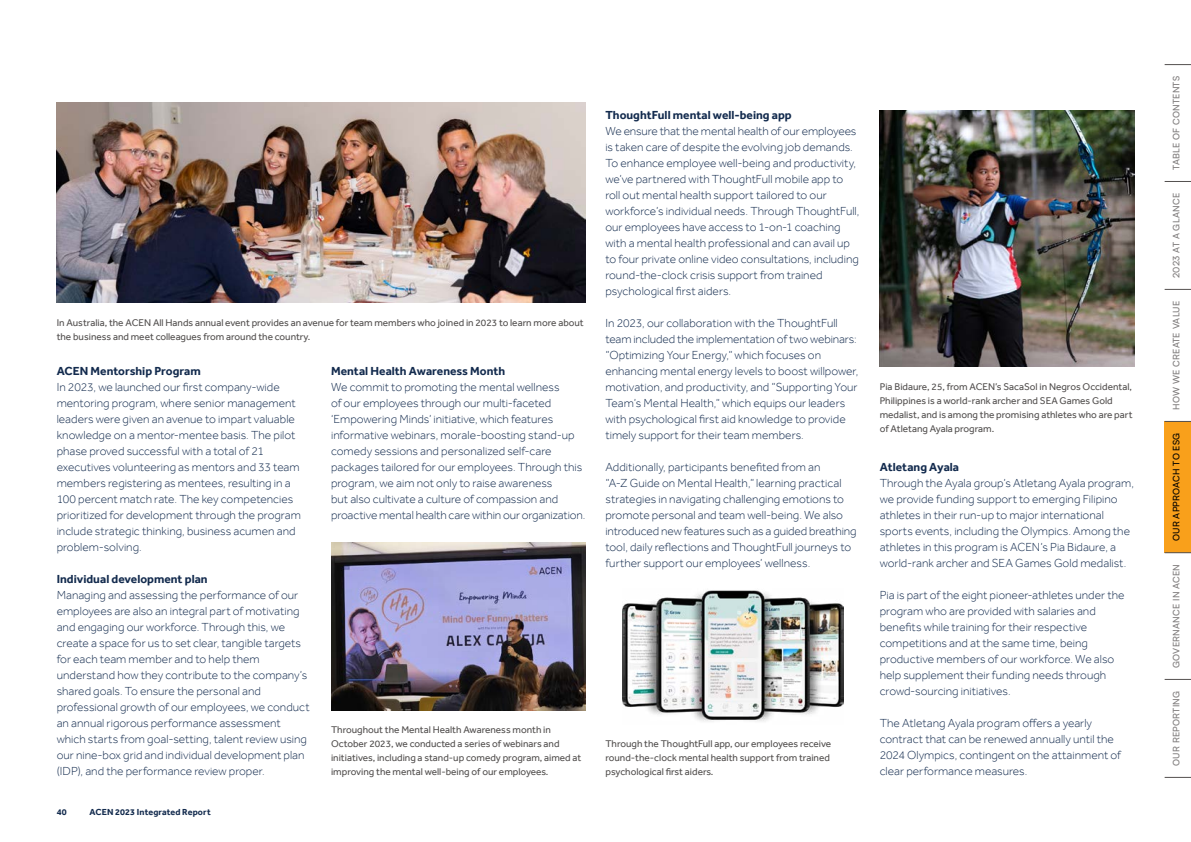
<style>
.page{position:relative;width:1191px;height:842px;background:#fff}
.page>*{position:absolute;margin:0;border:0;box-sizing:border-box;transform-origin:0 0}
.t1{font:300 12px/16px "Effra";color:#132b4e}
.t2{font:700 12px "Effra";color:#132b4e}
.t3{font:10px/14px "Effra";color:#53504f}
.t4{font:500 9px "Satoshi";letter-spacing:.025em;color:#7f7c7c}
.t5{font:700 9px "Effra";letter-spacing:.015em;color:#132b4e}
.t6{font:500 9px "Satoshi";letter-spacing:.02em;color:#000}
</style>
<div class="page">
<img style="left:879px;top:111px;width:255px;height:256px">
<img style="left:331px;top:543px;width:254px;height:168px">
<img style="left:57px;top:103px;width:528px;height:200px">
<img style="left:622px;top:590px;width:221px;height:131px">
<svg style="left:1164px;top:64px;width:27px;height:1px"></svg>
<div style="left:1164px;top:422px;width:27px;height:131px;background:#f9a01b"></div>
<svg style="left:1164px;top:289px;width:27px;height:1px"></svg>
<svg style="left:1164px;top:421px;width:27px;height:1px"></svg>
<svg style="left:1164px;top:552px;width:27px;height:1px"></svg>
<svg style="left:1164px;top:679px;width:27px;height:1px"></svg>
<svg style="left:1164px;top:777px;width:27px;height:1px"></svg>
<svg style="left:1164px;top:181px;width:27px;height:1px"></svg>
<p class="t3" style="left:57px;top:315px;width:528px">In Australia, the ACEN All Hands annual event provides an avenue for team members who joined in 2023 to learn more about the business and meet colleagues from around the country.</p>
<p class="t2" style="left:331px;top:364px;width:176px">Mental Health Awareness Month</p>
<p class="t1" style="left:331px;top:379px;width:256px">We commit to promoting the mental wellness<br>of our employees through our multi-faceted ‘Empowering Minds’ initiative, which features informative webinars, morale-boosting stand-up comedy sessions and personalized self-care packages tailored for our employees. Through this program, we aim not only to raise awareness<br>but also cultivate a culture of compassion and proactive mental health care within our organization.</p>
<p class="t2" style="left:57px;top:364px;width:146px">ACEN Mentorship Program</p>
<p class="t1" style="left:57px;top:379px;width:246px">In 2023, we launched our first company-wide mentoring program, where senior management leaders were given an avenue to impart valuable knowledge on a mentor-mentee basis. The pilot phase proved successful with a total of 21 executives volunteering as mentors and 33 team members registering as mentees, resulting in a 100 percent match rate. The key competencies prioritized for development through the program include strategic thinking, business acumen and problem-solving.</p>
<p class="t2" style="left:57px;top:572px;width:152px">Individual development plan</p>
<p class="t1" style="left:57px;top:587px;width:254px">Managing and assessing the performance of our employees are also an integral part of motivating and engaging our workforce. Through this, we create a space for us to set clear, tangible targets for each team member and to help them understand how they contribute to the company’s shared goals. To ensure the personal and professional growth of our employees, we conduct an annual rigorous performance assessment which starts from goal-setting, talent review using our nine-box grid and individual development plan (IDP), and the performance review proper.</p>
<p class="t3" style="left:331px;top:722px;width:252px">Throughout the Mental Health Awareness month in October 2023, we conducted a series of webinars and initiatives, including a stand-up comedy program, aimed at improving the mental well-being of our employees.</p>
<p class="t5" style="left:57px;top:806px;width:12px">40</p>
<p class="t5" style="left:89px;top:806px;width:123px">ACEN 2023 Integrated Report</p>
<p class="t2" style="left:605px;top:108px;width:188px">ThoughtFull mental well-being app</p>
<p class="t1" style="left:605px;top:123px;width:255px">We ensure that the mental health of our employees is taken care of despite the evolving job demands.<br>To enhance employee well-being and productivity, we’ve partnered with ThoughtFull mobile app to roll out mental health support tailored to our workforce’s individual needs. Through ThoughtFull, our employees have access to 1-on-1 coaching with a mental health professional and can avail up to four private online video consultations, including round-the-clock crisis support from trained psychological first aiders.</p>
<p class="t1" style="left:605px;top:315px;width:254px">In 2023, our collaboration with the ThoughtFull team included the implementation of two webinars: ”Optimizing Your Energy,” which focuses on enhancing mental energy levels to boost willpower, motivation, and productivity, and ”Supporting Your Team’s Mental Health,” which equips our leaders with psychological first aid knowledge to provide timely support for their team members.</p>
<p class="t1" style="left:605px;top:459px;width:253px">Additionally, participants benefited from an<br>”A-Z Guide on Mental Health,” learning practical strategies in navigating challenging emotions to promote personal and team well-being. We also introduced new features such as a guided breathing tool, daily reflections and ThoughtFull journeys to further support our employees’ wellness.</p>
<p class="t3" style="left:605px;top:736px;width:227px">Through the ThoughtFull app, our employees receive round-the-clock mental health support from trained psychological first aiders.</p>
<p class="t3" style="left:879px;top:379px;width:254px">Pia Bidaure, 25, from ACEN’s SacaSol in Negros Occidental, Philippines is a world-rank archer and SEA Games Gold medalist, and is among the promising athletes who are part of Atletang Ayala program.</p>
<p class="t2" style="left:879px;top:460px;width:81px">Atletang Ayala</p>
<p class="t1" style="left:879px;top:475px;width:256px">Through the Ayala group’s Atletang Ayala program, we provide funding support to emerging Filipino athletes in their run-up to major international sports events, including the Olympics. Among the athletes in this program is ACEN’s Pia Bidaure, a world-rank archer and SEA Games Gold medalist.</p>
<p class="t1" style="left:879px;top:587px;width:246px">Pia is part of the eight pioneer-athletes under the program who are provided with salaries and benefits while training for their respective competitions and at the same time, being productive members of our workforce. We also help supplement their funding needs through crowd-sourcing initiatives.</p>
<p class="t1" style="left:879px;top:715px;width:242px">The Atletang Ayala program offers a yearly contract that can be renewed annually until the 2024 Olympics, contingent on the attainment of clear performance measures.</p>
<p class="t4" style="left:1170px;top:170px;width:95px;rotate:-90deg">TABLE OF CONTENTS</p>
<p class="t4" style="left:1170px;top:278px;width:86px;rotate:-90deg">2023 AT A GLANCE</p>
<p class="t4" style="left:1170px;top:410px;width:111px;rotate:-90deg">HOW WE CREATE VALUE</p>
<p class="t6" style="left:1170px;top:541px;width:110px;rotate:-90deg">OUR APPROACH TO ESG</p>
<p class="t4" style="left:1170px;top:668px;width:105px;rotate:-90deg">GOVERNANCE IN ACEN</p>
<p class="t4" style="left:1170px;top:766px;width:77px;rotate:-90deg">OUR REPORTING</p>
</div>
